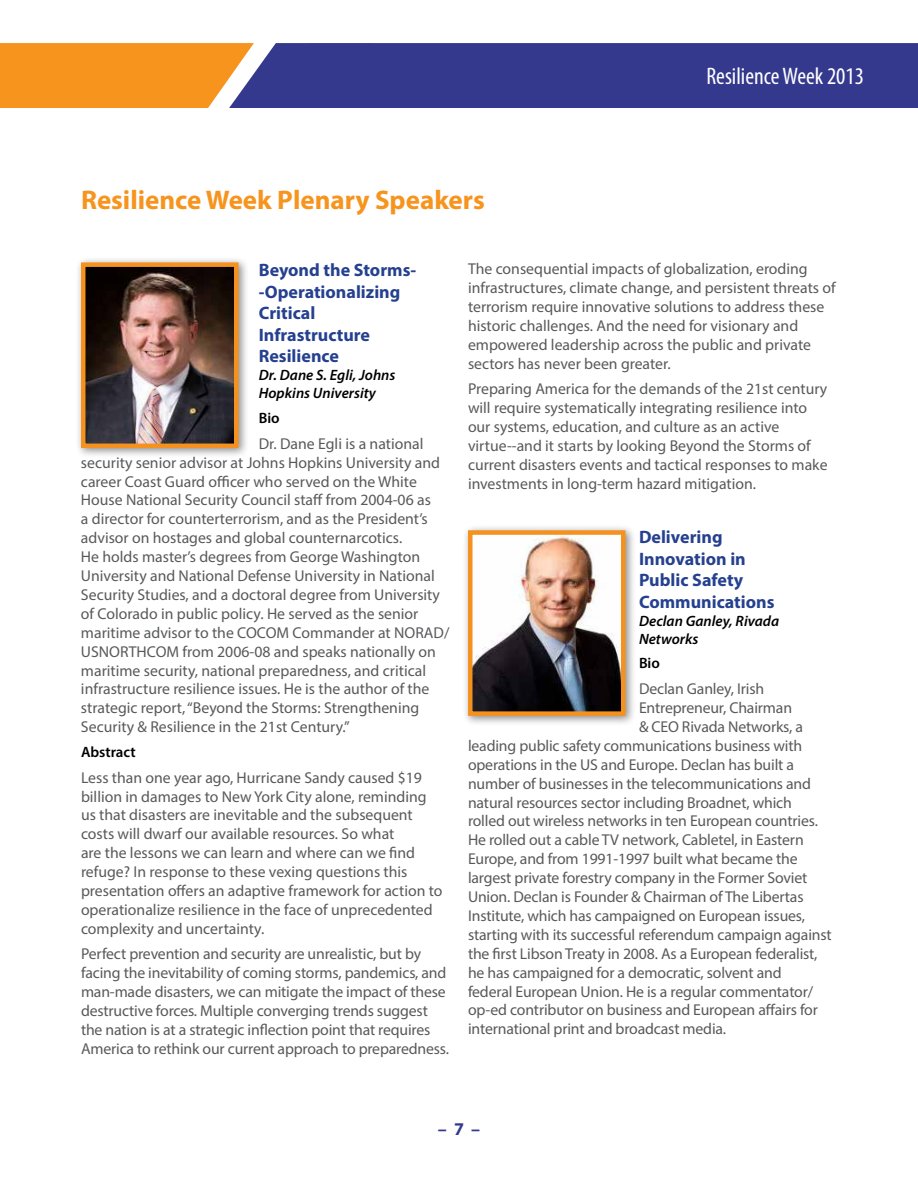
<style>
.page{position:relative;width:918px;height:1188px;background:#fff}
.page>*{position:absolute;margin:0;border:0;box-sizing:border-box;transform-origin:0 0}
.t1{font:700 27px "Myriad Pro";color:#f7941e}
.t2{font:condensed 24px "Myriad Pro";color:#fff}
.t3{font:700 18px/21.6px "Myriad Pro";color:#25408f}
.t4{font:700 18px "Myriad Pro";color:#34398e}
.t5{font:15.75px/18.9px "Myriad Pro";color:#58595b}
.t6{font:italic 600 15px/18px "Myriad Pro";color:#000}
.t7{font:600 15px "Myriad Pro";color:#000}
</style>
<div class="page">
<div style="left:0;top:43px;width:229px;height:65px;background:#f7941e"></div>
<div style="left:229px;top:43px;width:689px;height:65px;background:#34398e"></div>
<div style="left:75px;top:256px;width:174px;height:202px;background:#000;opacity:.45"></div>
<img style="left:86px;top:267px;width:147px;height:176px">
<div style="left:81px;top:262px;width:157px;height:186px;border:4px solid #f5911f"></div>
<div style="left:462px;top:524px;width:174px;height:202px;background:#000;opacity:.45"></div>
<img style="left:473px;top:535px;width:148px;height:176px">
<div style="left:468px;top:530px;width:158px;height:186px;border:4px solid #f5911f"></div>
<h1 class="t1" style="left:81px;top:183px;width:405px">Resilience Week Plenary Speakers</h1>
<h2 class="t2" style="left:706px;top:62px;width:159px">Resilience Week 2013</h2>
<p class="t3" style="left:259px;top:258px;width:159px">Beyond the Storms--Operationalizing<br>Critical<br>Infrastructure<br>Resilience</p>
<p class="t6" style="left:259px;top:366px;width:138px">Dr. Dane S. Egli, Johns<br>Hopkins University</p>
<p class="t7" style="left:259px;top:409px;width:22px">Bio</p>
<p class="t5" style="left:81px;top:434px;width:370px;text-indent:178px">Dr. Dane Egli is a national security senior advisor at Johns Hopkins University and career Coast Guard officer who served on the White House National Security Council staff from 2004-06 as<br>a director for counterterrorism, and as the President’s advisor on hostages and global counternarcotics.<br>He holds master’s degrees from George Washington University and National Defense University in National Security Studies, and a doctoral degree from University of Colorado in public policy. He served as the senior maritime advisor to the COCOM Commander at NORAD/ USNORTHCOM from 2006-08 and speaks nationally on maritime security, national preparedness, and critical infrastructure resilience issues. He is the author of the strategic report, “Beyond the Storms: Strengthening Security &amp; Resilience in the 21st Century.”</p>
<p class="t7" style="left:81px;top:742px;width:56px">Abstract</p>
<p class="t5" style="left:81px;top:768px;width:363px">Less than one year ago, Hurricane Sandy caused $19 billion in damages to New York City alone, reminding us that disasters are inevitable and the subsequent costs will dwarf our available resources. So what<br>are the lessons we can learn and where can we find refuge? In response to these vexing questions this presentation offers an adaptive framework for action to operationalize resilience in the face of unprecedented complexity and uncertainty.</p>
<p class="t5" style="left:81px;top:945px;width:370px">Perfect prevention and security are unrealistic, but by facing the inevitability of coming storms, pandemics, and man-made disasters, we can mitigate the impact of these destructive forces. Multiple converging trends suggest the nation is at a strategic inflection point that requires America to rethink our current approach to preparedness.</p>
<p class="t5" style="left:468px;top:259px;width:369px">The consequential impacts of globalization, eroding infrastructures, climate change, and persistent threats of terrorism require innovative solutions to address these historic challenges. And the need for visionary and empowered leadership across the public and private sectors has never been greater.</p>
<p class="t5" style="left:468px;top:379px;width:361px">Preparing America for the demands of the 21st century will require systematically integrating resilience into our systems, education, and culture as an active virtue--and it starts by looking Beyond the Storms of current disasters events and tactical responses to make investments in long-term hazard mitigation.</p>
<p class="t3" style="left:639px;top:525px;width:137px">Delivering<br>Innovation in<br>Public Safety<br>Communications</p>
<p class="t6" style="left:639px;top:611px;width:142px">Declan Ganley, Rivada<br>Networks</p>
<p class="t7" style="left:639px;top:654px;width:22px">Bio</p>
<p class="t5" style="left:639px;top:679px;width:127px">Declan Ganley, Irish</p>
<p class="t5" style="left:639px;top:698px;width:155px">Entrepreneur, Chairman</p>
<p class="t5" style="left:639px;top:717px;width:166px">&amp; CEO Rivada Networks, a</p>
<p class="t5" style="left:468px;top:736px;width:336px">leading public safety communications business with</p>
<p class="t5" style="left:468px;top:755px;width:328px">operations in the US and Europe. Declan has built a</p>
<p class="t5" style="left:468px;top:774px;width:345px">number of businesses in the telecommunications and</p>
<p class="t5" style="left:468px;top:793px;width:325px">natural resources sector including Broadnet, which</p>
<p class="t5" style="left:468px;top:811px;width:352px">rolled out wireless networks in ten European countries.</p>
<p class="t5" style="left:468px;top:830px;width:337px">He rolled out a cable TV network, Cabletel, in Eastern</p>
<p class="t5" style="left:468px;top:849px;width:331px">Europe, and from 1991-1997 built what became the</p>
<p class="t5" style="left:468px;top:868px;width:341px">largest private forestry company in the Former Soviet</p>
<p class="t5" style="left:468px;top:887px;width:337px">Union. Declan is Founder &amp; Chairman of The Libertas</p>
<p class="t5" style="left:468px;top:906px;width:339px">Institute, which has campaigned on European issues,</p>
<p class="t5" style="left:468px;top:925px;width:365px">starting with its successful referendum campaign against</p>
<p class="t5" style="left:468px;top:944px;width:351px">the first Libson Treaty in 2008. As a European federalist,</p>
<p class="t5" style="left:468px;top:963px;width:315px">he has campaigned for a democratic, solvent and</p>
<p class="t5" style="left:468px;top:982px;width:347px">federal European Union. He is a regular commentator/</p>
<p class="t5" style="left:468px;top:1000px;width:351px">op-ed contributor on business and European affairs for</p>
<p class="t5" style="left:468px;top:1019px;width:260px">international print and broadcast media.</p>
<p class="t4" style="left:438px;top:1118px;width:44px">– 7 –</p>
</div>
